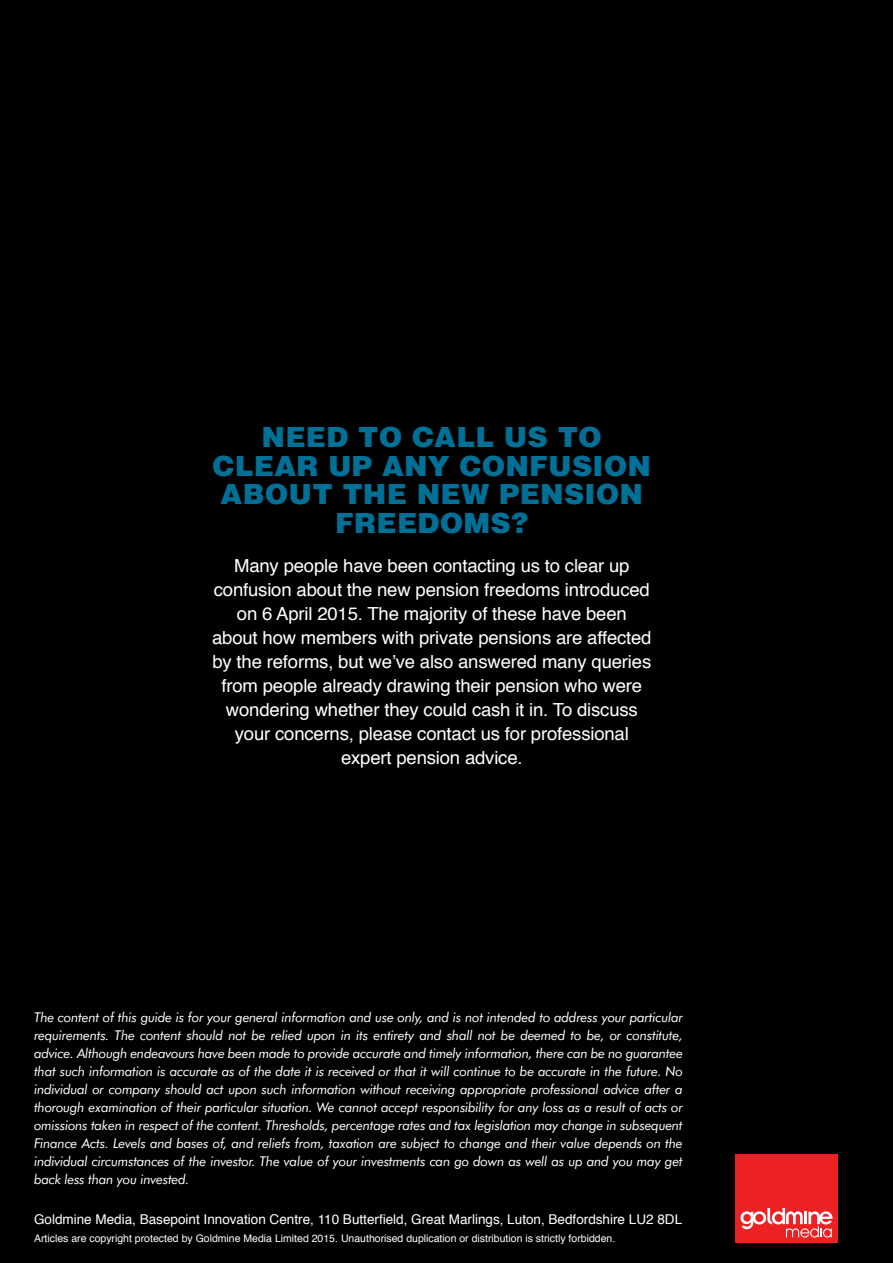
<style>
.page{position:relative;width:893px;height:1263px;background:#000}
.page>*{position:absolute;margin:0;border:0;box-sizing:border-box;transform-origin:0 0}
.t1{font:900 28.5px/28.5px "Helvetica";color:#007096;text-align:center}
.t2{font:18px/24px "Helvetica";letter-spacing:-.01em;color:#fff;text-align:center}
.t3{font:italic 13.5px/18px "Futura BT";letter-spacing:-.02em;color:#fff;text-align:justify}
.t4{font:13.5px "Helvetica";color:#fff}
.t5{font:10.5px "Helvetica";color:#fff}
</style>
<div class="page">
<div style="left:735px;top:1154px;width:103px;height:88px;background:#ed2124"></div>
<svg style="left:740px;top:1208px;width:92px;height:29px"></svg>
<h1 class="t1" style="left:213px;top:423px;width:436px">NEED TO CALL US TO<br>CLEAR UP ANY CONFUSION<br>ABOUT THE NEW PENSION<br>FREEDOMS?</h1>
<p class="t2" style="left:212px;top:554px;width:441px">Many people have been contacting us to clear up confusion about the new pension freedoms introduced on 6 April 2015. The majority of these have been about how members with private pensions are affected by the reforms, but we’ve also answered many queries from people already drawing their pension who were wondering whether they could cash it in. To discuss your concerns, please contact us for professional expert pension advice.</p>
<p class="t3" style="left:34px;top:1008px;width:650px">The content of this guide is for your general information and use only, and is not intended to address your particular requirements. The content should not be relied upon in its entirety and shall not be deemed to be, or constitute, advice. Although endeavours have been made to provide accurate and timely information, there can be no guarantee that such information is accurate as of the date it is received or that it will continue to be accurate in the future. No individual or company should act upon such information without receiving appropriate professional advice after a thorough examination of their particular situation. We cannot accept responsibility for any loss as a result of acts or omissions taken in respect of the content. Thresholds, percentage rates and tax legislation may change in subsequent Finance Acts. Levels and bases of, and reliefs from, taxation are subject to change and their value depends on the individual circumstances of the investor. The value of your investments can go down as well as up and you may get back less than you invested.</p>
<p class="t4" style="left:34px;top:1209px;width:650px">Goldmine Media, Basepoint Innovation Centre, 110 Butterfield, Great Marlings, Luton, Bedfordshire LU2 8DL</p>
<p class="t5" style="left:34px;top:1230px;width:583px">Articles are copyright protected by Goldmine Media Limited 2015. Unauthorised duplication or distribution is strictly forbidden.</p>
</div>
